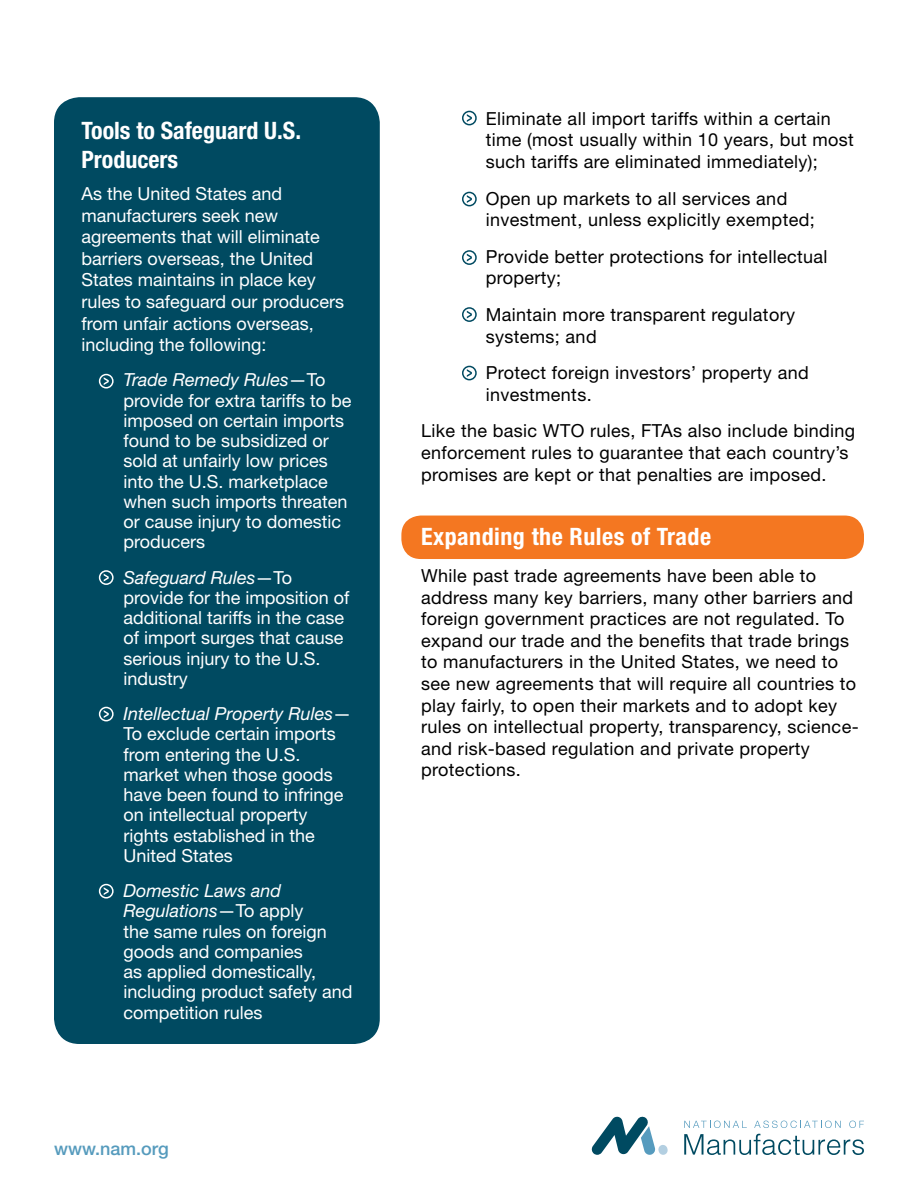
<style>
.page{position:relative;width:918px;height:1188px;background:#fff}
.page>*{position:absolute;margin:0;border:0;box-sizing:border-box;transform-origin:0 0}
.t1{font:700 condensed 24px/28.8px "Helvetica Neue LT Std";color:#fff}
.t2{font:700 condensed 24px "Helvetica Neue LT Std";letter-spacing:.02em;color:#fff}
.t3{font:18px/21.6px "Helvetica Neue";letter-spacing:.02em;color:#000}
.t4{font:18px/20.2px "Helvetica Neue";color:#fff}
.t5{font:italic 18px/20.2px "Helvetica Neue LT Std";color:#fff}
.t6{font:500 18px "Helvetica Neue LT Std";color:#569bbd}
.s1{font-family:"Helvetica Neue";font-style:normal}
</style>
<div class="page">
<div style="left:401px;top:516px;width:463px;height:43px;background:#f47721;border-radius:20px"></div>
<svg style="left:684px;top:1121px;width:63px;height:7px"></svg>
<svg style="left:754px;top:1121px;width:87px;height:7px"></svg>
<svg style="left:849px;top:1121px;width:15px;height:7px"></svg>
<svg style="left:684px;top:1134px;width:180px;height:21px"></svg>
<svg style="left:592px;top:1117px;width:76px;height:38px"></svg>
<div style="left:54px;top:97px;width:326px;height:947px;background:#004a61;border-radius:26px"></div>
<div style="left:99px;top:374px;width:15px;height:15px;border:2px solid #fff;border-radius:50%"></div>
<svg style="left:104px;top:377px;width:5px;height:8px"></svg>
<div style="left:99px;top:570px;width:15px;height:15px;border:2px solid #fff;border-radius:50%"></div>
<svg style="left:104px;top:574px;width:5px;height:7px"></svg>
<div style="left:99px;top:707px;width:15px;height:14px;border:2px solid #fff;border-radius:50%"></div>
<svg style="left:104px;top:710px;width:5px;height:8px"></svg>
<div style="left:99px;top:884px;width:15px;height:15px;border:2px solid #fff;border-radius:50%"></div>
<svg style="left:104px;top:887px;width:5px;height:8px"></svg>
<div style="left:462px;top:111px;width:15px;height:14px;border:2px solid #004a61;border-radius:50%"></div>
<svg style="left:467px;top:114px;width:5px;height:8px"></svg>
<div style="left:462px;top:192px;width:15px;height:14px;border:2px solid #004a61;border-radius:50%"></div>
<svg style="left:467px;top:195px;width:5px;height:8px"></svg>
<div style="left:462px;top:250px;width:15px;height:15px;border:2px solid #004a61;border-radius:50%"></div>
<svg style="left:467px;top:254px;width:5px;height:7px"></svg>
<div style="left:462px;top:307px;width:15px;height:15px;border:2px solid #004a61;border-radius:50%"></div>
<svg style="left:467px;top:311px;width:5px;height:7px"></svg>
<div style="left:462px;top:366px;width:15px;height:14px;border:2px solid #004a61;border-radius:50%"></div>
<svg style="left:467px;top:369px;width:5px;height:8px"></svg>
<h1 class="t1" style="left:81px;top:116px;width:221px">Tools to Safeguard U.S.<br>Producers</h1>
<p class="t4" style="left:81px;top:183px;width:264px;line-height:21.6px">As the United States and manufacturers seek new agreements that will eliminate barriers overseas, the United<br>States maintains in place key rules to safeguard our producers from unfair actions overseas, including the following:</p>
<p class="t5" style="left:123px;top:370px;width:204px">Trade Remedy Rules<span class="s1">—To</span></p>
<p class="t4" style="left:123px;top:390px;width:230px">provide for extra tariffs to be imposed on certain imports found to be subsidized or sold at unfairly low prices into the U.S. marketplace when such imports threaten or cause injury to domestic producers</p>
<p class="t5" style="left:123px;top:567px;width:170px">Safeguard Rules<span class="s1">—To</span></p>
<p class="t4" style="left:123px;top:587px;width:228px">provide for the imposition of additional tariffs in the case of import surges that cause serious injury to the U.S. industry</p>
<p class="t5" style="left:123px;top:703px;width:229px">Intellectual Property Rules<span class="s1">—</span></p>
<p class="t4" style="left:123px;top:724px;width:222px">To exclude certain imports from entering the U.S. market when those goods have been found to infringe on intellectual property rights established in the<br>United States</p>
<p class="t5" style="left:123px;top:880px;width:182px">Domestic Laws and<br>Regulations<span class="s1">—To apply</span></p>
<p class="t4" style="left:123px;top:921px;width:231px">the same rules on foreign goods and companies<br>as applied domestically, including product safety and competition rules</p>
<p class="t6" style="left:54px;top:1138px;width:116px">www.nam.org</p>
<p class="t3" style="left:486px;top:107px;width:370px">Eliminate all import tariffs within a certain time (most usually within 10 years, but most such tariffs are eliminated immediately);</p>
<p class="t3" style="left:486px;top:187px;width:331px">Open up markets to all services and investment, unless explicitly exempted;</p>
<p class="t3" style="left:486px;top:245px;width:343px">Provide better protections for intellectual property;</p>
<p class="t3" style="left:486px;top:304px;width:311px">Maintain more transparent regulatory systems; and</p>
<p class="t3" style="left:486px;top:362px;width:325px">Protect foreign investors’ property and investments.</p>
<p class="t3" style="left:421px;top:420px;width:436px">Like the basic WTO rules, FTAs also include binding enforcement rules to guarantee that each country’s promises are kept or that penalties are imposed.</p>
<h1 class="t2" style="left:421px;top:522px;width:292px">Expanding the Rules of Trade</h1>
<p class="t3" style="left:421px;top:565px;width:439px">While past trade agreements have been able to address many key barriers, many other barriers and foreign government practices are not regulated. To expand our trade and the benefits that trade brings to manufacturers in the United States, we need to see new agreements that will require all countries to play fairly, to open their markets and to adopt key rules on intellectual property, transparency, science&shy;and risk-based regulation and private property protections.</p>
</div>
